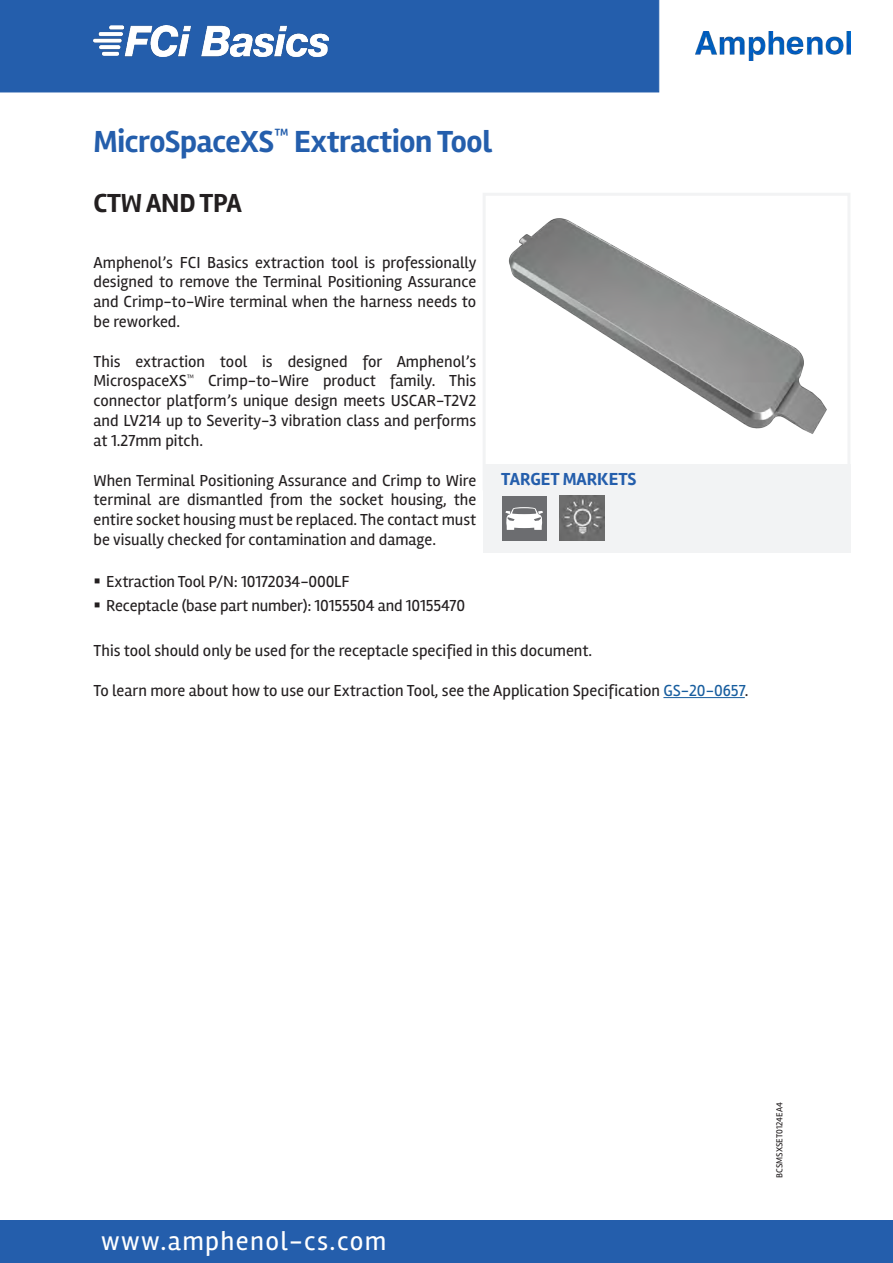
<style>
.page{position:relative;width:893px;height:1263px;background:#fff}
.page>*{position:absolute;margin:0;border:0;box-sizing:border-box;transform-origin:0 0}
.t1{font:700 31.5px "Rambla";letter-spacing:-.01em;color:#245eac}
.t2{font:27px "Rambla";letter-spacing:.05em;color:#fff}
.t3{font:700 27px "Rambla";letter-spacing:-.01em;color:#231f20}
.t4{font:700 18px "Rambla";color:#245eac}
.t5{font:16.5px/19.8px "Rambla";color:#231f20;text-align:justify}
.t6{font:9px "Rambla";color:#231f20}
.s1{color:#175d9e}
</style>
<div class="page">
<div style="left:0;top:0;width:659px;height:92px;background:#245eac"></div>
<div style="left:0;top:1220px;width:893px;height:43px;background:#245eac"></div>
<img style="left:695px;top:31px;width:155px;height:30px">
<img style="left:94px;top:25px;width:234px;height:31px">
<div style="left:483px;top:193px;width:367px;height:297px;border:3px solid #f2f3f4"></div>
<div style="left:483px;top:464px;width:367px;height:88px;background:#f2f3f4"></div>
<div style="left:502px;top:496px;width:45px;height:45px;background:#6c6d70"></div>
<svg style="left:505px;top:507px;width:38px;height:23px"></svg>
<img style="left:559px;top:496px;width:45px;height:45px">
<img style="left:508px;top:218px;width:319px;height:216px">
<hr style="left:663px;top:697px;width:82px;height:1px;background:#175d9e">
<p class="t1" style="left:94px;top:123px;width:400px">MicroSpaceXS<sup>™</sup> Extraction Tool</p>
<p class="t3" style="left:94px;top:187px;width:150px">CTW AND TPA</p>
<p class="t5" style="left:94px;top:252px;width:385px">Amphenol’s FCI Basics extraction tool is professionally designed to remove the Terminal Positioning Assurance and Crimp-to-Wire terminal when the harness needs to be reworked.</p>
<p class="t5" style="left:94px;top:351px;width:384px">This extraction tool is designed for Amphenol’s MicrospaceXS<sup>™</sup> Crimp-to-Wire product family. This connector platform’s unique design meets USCAR-T2V2 and LV214 up to Severity-3 vibration class and performs at 1.27mm pitch.</p>
<p class="t5" style="left:94px;top:470px;width:384px">When Terminal Positioning Assurance and Crimp to Wire terminal are dismantled from the socket housing, the entire socket housing must be replaced. The contact must be visually checked for contamination and damage.</p>
<p class="t5" style="left:94px;top:571px;width:258px">▪ Extraction Tool P/N: 10172034-000LF</p>
<p class="t5" style="left:94px;top:595px;width:373px">▪ Receptacle (base part number): 10155504 and 10155470</p>
<p class="t5" style="left:94px;top:641px;width:500px">This tool should only be used for the receptacle specified in this document.</p>
<p class="t5" style="left:94px;top:680px;width:656px">To learn more about how to use our Extraction Tool, see the Application Specification <span class="s1">GS-20-0657</span>.</p>
<p class="t4" style="left:501px;top:469px;width:137px">TARGET MARKETS</p>
<h2 class="t2" style="left:101px;top:1224px;width:287px">www.amphenol-cs.com</h2>
<p class="t6" style="left:774px;top:1178px;width:77px;rotate:-90deg">BCSMSXSET0124EA4</p>
</div>
